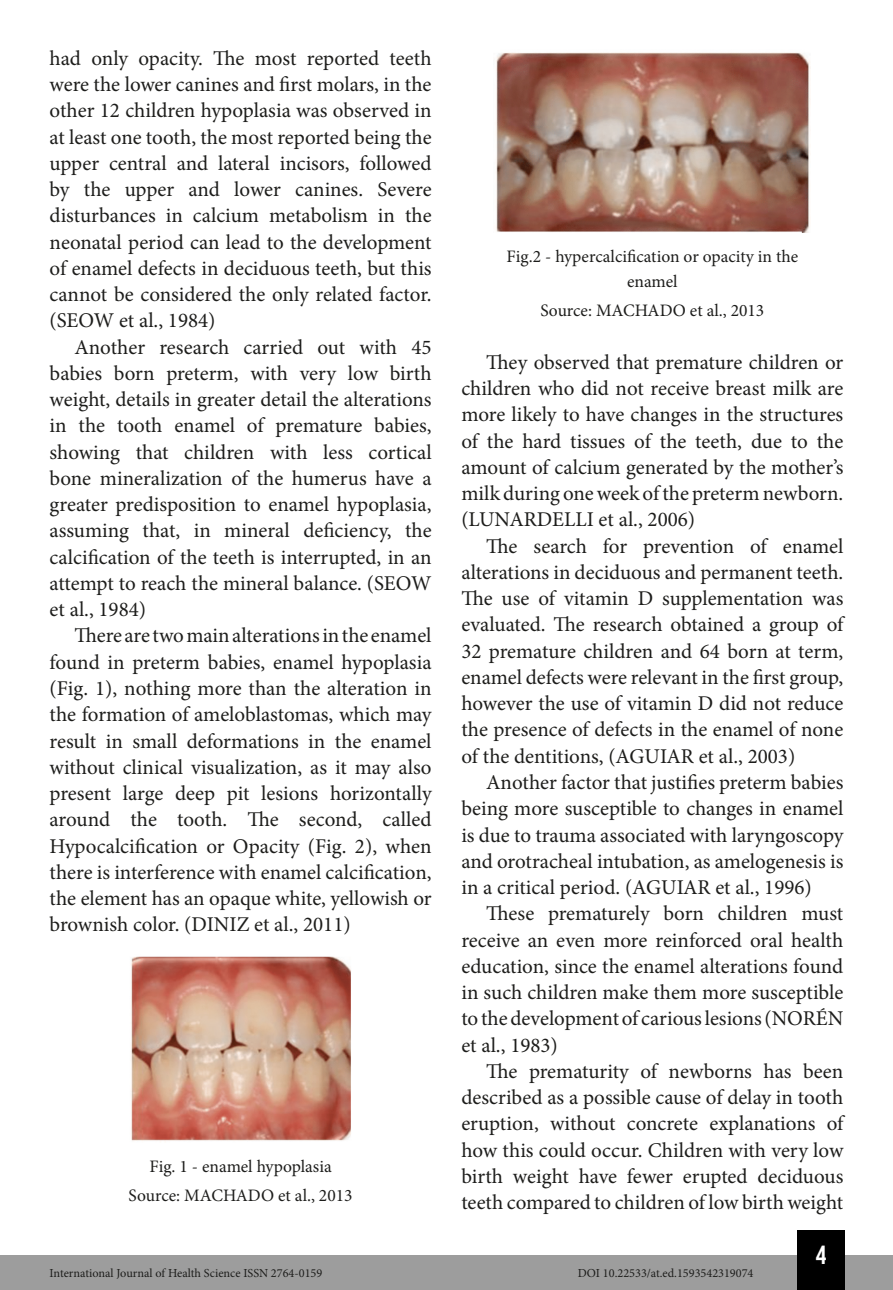
<style>
.page{position:relative;width:893px;height:1290px;background:#fff}
.page>*{position:absolute;margin:0;border:0;box-sizing:border-box;transform-origin:0 0}
.t1{font:26.25px "Bebas Kai";color:#fff}
.t2{font:21px/26.2px "Minion Pro";color:#1d1d1b;text-align:justify}
.t3{font:17.5px/29.4px "Minion Pro";color:#1d1d1b;text-align:center}
.t4{font:12.25px "Minion Pro";color:#1d1d1b}
</style>
<div class="page">
<div style="left:0;top:1255px;width:893px;height:35px;background:#9d9d9d"></div>
<div style="left:797px;top:1230px;width:48px;height:60px;background:#000"></div>
<img style="left:130px;top:956px;width:221px;height:185px">
<img style="left:496px;top:52px;width:315px;height:181px">
<p class="t2" style="left:50px;top:45px;width:384px">had only opacity. The most reported teeth were the lower canines and first molars, in the other 12 children hypoplasia was observed in at least one tooth, the most reported being the upper central and lateral incisors, followed by the upper and lower canines. Severe disturbances in calcium metabolism in the neonatal period can lead to the development of enamel defects in deciduous teeth, but this cannot be considered the only related factor. (SEOW et al., 1984)</p>
<p class="t2" style="left:50px;top:334px;width:384px;text-indent:25px">Another research carried out with 45 babies born preterm, with very low birth weight, details in greater detail the alterations in the tooth enamel of premature babies, showing that children with less cortical bone mineralization of the humerus have a greater predisposition to enamel hypoplasia, assuming that, in mineral deficiency, the calcification of the teeth is interrupted, in an attempt to reach the mineral balance. (SEOW et al., 1984)</p>
<p class="t2" style="left:50px;top:623px;width:384px;text-indent:25px">There are two main alterations in the enamel found in preterm babies, enamel hypoplasia (Fig. 1), nothing more than the alteration in the formation of ameloblastomas, which may result in small deformations in the enamel without clinical visualization, as it may also present large deep pit lesions horizontally around the tooth. The second, called Hypocalcification or Opacity (Fig. 2), when there is interference with enamel calcification, the element has an opaque white, yellowish or brownish color. (DINIZ et al., 2011)</p>
<p class="t3" style="left:129px;top:1151px;width:225px">Fig. 1 - enamel hypoplasia<br>Source: MACHADO et al., 2013</p>
<p class="t3" style="left:507px;top:245px;width:293px;line-height:24.5px">Fig.2 - hypercalcification or opacity in the enamel</p>
<p class="t3" style="left:540px;top:296px;width:225px">Source: MACHADO et al., 2013</p>
<p class="t2" style="left:461px;top:349px;width:383px;text-indent:25px">They observed that premature children or children who did not receive breast milk are more likely to have changes in the structures of the hard tissues of the teeth, due to the amount of calcium generated by the mother’s milk during one week of the preterm newborn. (LUNARDELLI et al., 2006)</p>
<p class="t2" style="left:461px;top:533px;width:384px;text-indent:25px">The search for prevention of enamel alterations in deciduous and permanent teeth.<br>The use of vitamin D supplementation was evaluated. The research obtained a group of 32 premature children and 64 born at term, enamel defects were relevant in the first group, however the use of vitamin D did not reduce the presence of defects in the enamel of none of the dentitions, (AGUIAR et al., 2003)</p>
<p class="t2" style="left:461px;top:769px;width:384px;text-indent:25px">Another factor that justifies preterm babies being more susceptible to changes in enamel is due to trauma associated with laryngoscopy and orotracheal intubation, as amelogenesis is in a critical period. (AGUIAR et al., 1996)</p>
<p class="t2" style="left:461px;top:900px;width:383px;text-indent:25px">These prematurely born children must receive an even more reinforced oral health education, since the enamel alterations found in such children make them more susceptible to the development of carious lesions (NORÉN et al., 1983)</p>
<p class="t2" style="left:461px;top:1058px;width:383px;text-indent:25px">The prematurity of newborns has been described as a possible cause of delay in tooth eruption, without concrete explanations of how this could occur. Children with very low birth weight have fewer erupted deciduous teeth compared to children of low birth weight</p>
<p class="t1" style="left:816px;top:1241px;width:12px">4</p>
<p class="t4" style="left:50px;top:1265px;width:274px">International Journal of Health Science ISSN 2764-0159</p>
<p class="t4" style="left:578px;top:1265px;width:177px">DOI 10.22533/at.ed.1593542319074</p>
</div>
